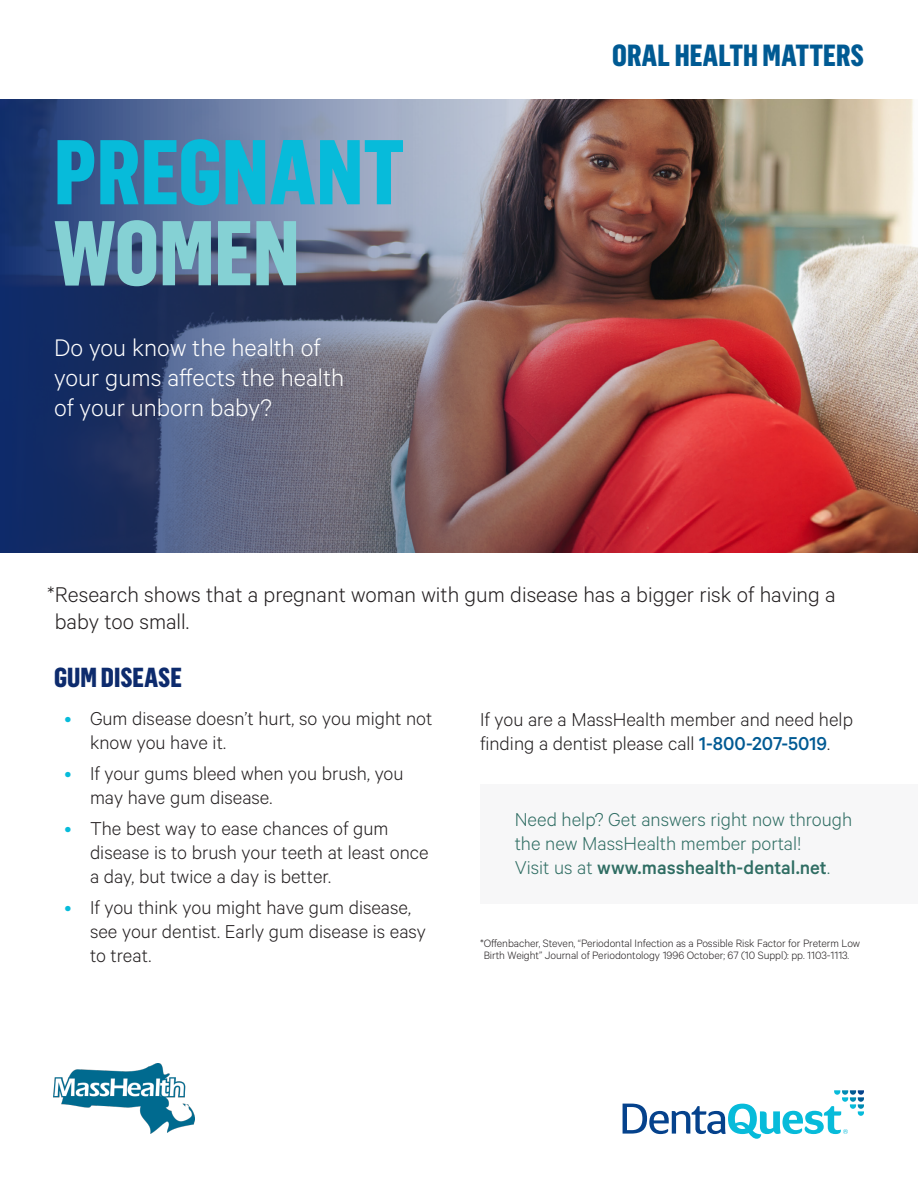
<style>
.page{position:relative;width:918px;height:1188px;background:#fff}
.page>*{position:absolute;margin:0;border:0;box-sizing:border-box;transform-origin:0 0}
.t1{font:800 90px/81px "Flama Condensed";color:#07bbda}
.t2{font:800 30px "Flama Condensed";color:#005a93}
.Lead-In{font:300 27px/30px "Calibre";color:#fff}
.Subheads{font:800 27px "Flama Condensed";color:#0d2b6d}
.body{font:300 24px/27px "Calibre";color:#231f20}
.Body_Copy{font:300 21px/24px "Calibre";color:#231f20}
.body-2{font:300 21px/24px "Calibre";color:#2f6d63}
.Bullets{font:300 12px/12px "Calibre";letter-spacing:-.005em;color:#231f20}
.s1{color:#85d1d4}
.s2{color:#07bbda}
.s3{font-weight:500;color:#005a93}
.s4{font-weight:500}
</style>
<div class="page">
<svg style="left:623px;top:1090px;width:241px;height:49px"></svg>
<img style="left:54px;top:1064px;width:140px;height:70px">
<div style="left:480px;top:784px;width:438px;height:120px;background:#f7f7f8"></div>
<img style="left:863px;top:99px;width:55px;height:454px">
<img style="left:0;top:99px;width:863px;height:454px">
<p class="t1" style="left:54px;top:129px;width:352px">PREGNANT<br><span class="s1">WOMEN</span></p>
<p class="Lead-In" style="left:54px;top:331px;width:292px">Do you know the health of your gums affects the health of your unborn baby?</p>
<p class="t2" style="left:612px;top:36px;width:253px">ORAL HEALTH MATTERS</p>
<p class="body" style="left:55px;top:580px;width:782px;text-indent:-8px">*Research shows that a pregnant woman with gum disease has a bigger risk of having a baby too small.</p>
<p class="Subheads" style="left:54px;top:660px;width:129px">GUM DISEASE</p>
<p class="Body_Copy" style="left:90px;top:705px;width:344px;text-indent:-26px"><span class="s2">•</span> Gum disease doesn’t hurt, so you might not know you have it.</p>
<p class="Body_Copy" style="left:90px;top:760px;width:315px;text-indent:-26px"><span class="s2">•</span> If your gums bleed when you brush, you may have gum disease.</p>
<p class="Body_Copy" style="left:90px;top:815px;width:340px;text-indent:-26px"><span class="s2">•</span> The best way to ease chances of gum disease is to brush your teeth at least once a day, but twice a day is better.</p>
<p class="Body_Copy" style="left:90px;top:895px;width:337px;text-indent:-26px"><span class="s2">•</span> If you think you might have gum disease, see your dentist. Early gum disease is easy to treat.</p>
<p class="Body_Copy" style="left:480px;top:707px;width:374px">If you are a MassHealth member and need help finding a dentist please call <span class="s3">1-800-207-5019</span>.</p>
<p class="body-2" style="left:515px;top:807px;width:339px">Need help? Get answers right now through the new MassHealth member portal!<br>Visit us at <span class="s4">www.masshealth-dental.net</span>.</p>
<p class="Bullets" style="left:484px;top:936px;width:378px;text-indent:-4px">*Offenbacher, Steven, “Periodontal Infection as a Possible Risk Factor for Preterm Low<br>Birth Weight” Journal of Periodontology 1996 October; 67 (10 Suppl): pp. 1103-1113.</p>
</div>
